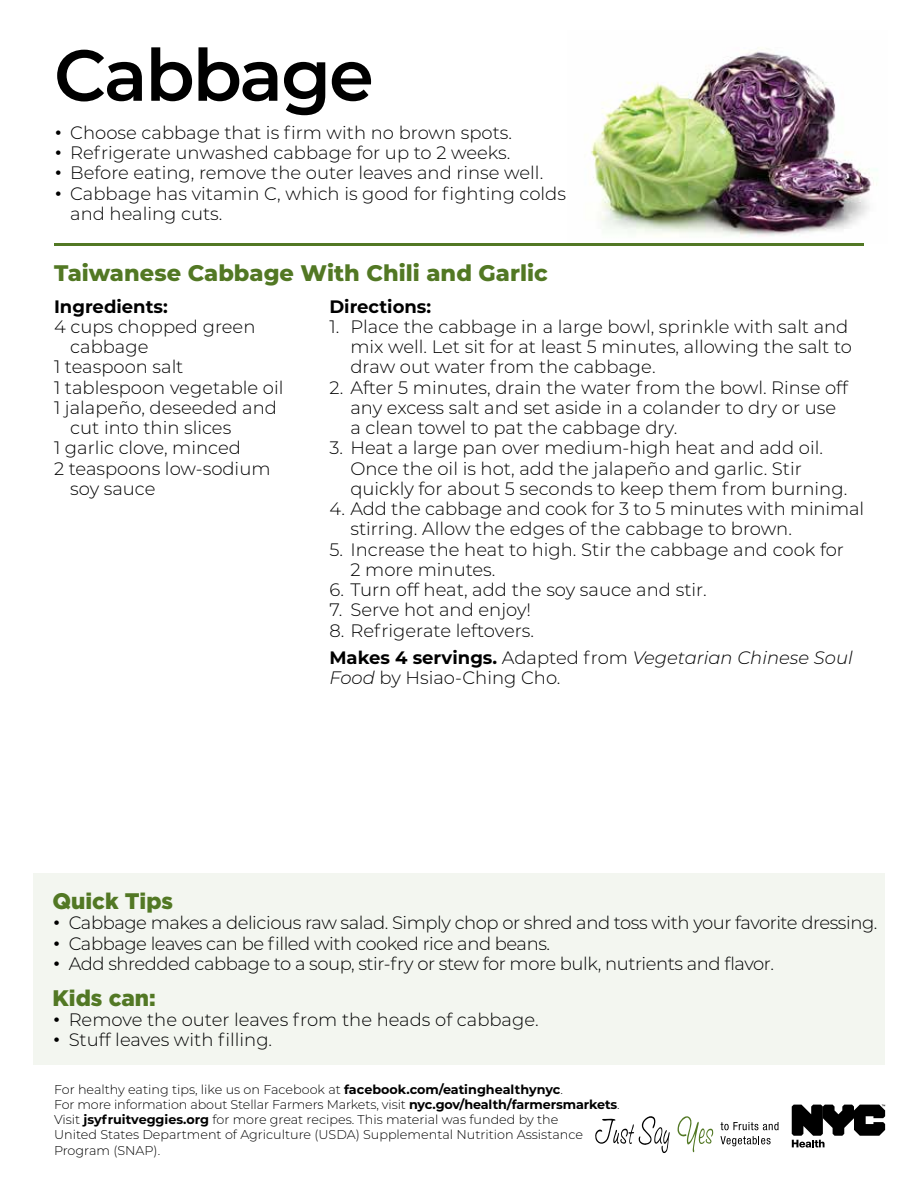
<style>
.page{position:relative;width:918px;height:1188px;background:#fff}
.page>*{position:absolute;margin:0;border:0;box-sizing:border-box;transform-origin:0 0}
.t1{font:600 72px "Montserrat";letter-spacing:-.03em;color:#000}
.t2{font:800 22.5px "Montserrat";color:#527824}
.t3{font:900 22.5px "Gotham";color:#527824}
.t4{font:300 18px/20.2px "Montserrat";color:#000}
.t5{font:300 18px "Montserrat";letter-spacing:-.025em;color:#000}
.t6{font:700 18px "Montserrat";color:#000}
.t7{font:300 12.75px/15.3px "Montserrat";color:#000}
.s1{font-family:"Gotham"}
.s2{font-weight:700}
.s3{font-style:italic}
</style>
<div class="page">
<svg style="left:792px;top:1105px;width:93px;height:43px"></svg>
<svg style="left:721px;top:1122px;width:58px;height:8px"></svg>
<svg style="left:720px;top:1136px;width:51px;height:10px"></svg>
<svg style="left:595px;top:1116px;width:75px;height:37px"></svg>
<svg style="left:677px;top:1116px;width:36px;height:36px"></svg>
<img style="left:591px;top:47px;width:286px;height:189px">
<hr style="left:54px;top:243px;width:810px;height:3px;background:#527824">
<div style="left:33px;top:873px;width:852px;height:191px;background:#f3f6f0"></div>
<h1 class="t1" style="left:54px;top:24px;width:321px">Cabbage</h1>
<p class="t4" style="left:54px;top:122px;width:460px"><span class="s1">•</span> Choose cabbage that is firm with no brown spots.</p>
<p class="t4" style="left:54px;top:142px;width:458px"><span class="s1">•</span> Refrigerate unwashed cabbage for up to 2 weeks.</p>
<p class="t4" style="left:54px;top:162px;width:491px"><span class="s1">•</span> Before eating, remove the outer leaves and rinse well.</p>
<p class="t4" style="left:70px;top:183px;width:497px;text-indent:-16px"><span class="s1">•</span> Cabbage has vitamin C, which is good for fighting colds and healing cuts.</p>
<p class="t2" style="left:54px;top:256px;width:495px">Taiwanese Cabbage With Chili and Garlic</p>
<p class="t6" style="left:54px;top:293px;width:115px">Ingredients:</p>
<p class="t4" style="left:54px;top:316px;width:203px">4 cups chopped green</p>
<p class="t4" style="left:70px;top:336px;width:80px">cabbage</p>
<p class="t4" style="left:54px;top:356px;width:131px">1 teaspoon salt</p>
<p class="t4" style="left:54px;top:376px;width:231px">1 tablespoon vegetable oil</p>
<p class="t4" style="left:54px;top:397px;width:224px">1 jalapeño, deseeded and</p>
<p class="t4" style="left:70px;top:417px;width:163px">cut into thin slices</p>
<p class="t4" style="left:54px;top:437px;width:189px">1 garlic clove, minced</p>
<p class="t4" style="left:54px;top:457px;width:218px">2 teaspoons low-sodium</p>
<p class="t4" style="left:70px;top:478px;width:87px">soy sauce</p>
<p class="t6" style="left:329px;top:293px;width:103px">Directions:</p>
<p class="t4" style="left:350px;top:316px;width:503px;text-indent:-21px">1. Place the cabbage in a large bowl, sprinkle with salt and mix well. Let sit for at least 5 minutes, allowing the salt to draw out water from the cabbage.</p>
<p class="t4" style="left:350px;top:376px;width:499px;text-indent:-21px">2. After 5 minutes, drain the water from the bowl. Rinse off any excess salt and set aside in a colander to dry or use a clean towel to pat the cabbage dry.</p>
<p class="t4" style="left:350px;top:437px;width:498px;text-indent:-21px">3. Heat a large pan over medium-high heat and add oil.<br>Once the oil is hot, add the jalapeño and garlic. Stir quickly for about 5 seconds to keep them from burning.</p>
<p class="t4" style="left:350px;top:498px;width:515px;text-indent:-21px">4. Add the cabbage and cook for 3 to 5 minutes with minimal stirring. Allow the edges of the cabbage to brown.</p>
<p class="t4" style="left:350px;top:538px;width:495px;text-indent:-21px">5. Increase the heat to high. Stir the cabbage and cook for<br>2 more minutes.</p>
<p class="t4" style="left:329px;top:579px;width:379px">6. Turn off heat, add the soy sauce and stir.</p>
<p class="t4" style="left:329px;top:599px;width:203px">7. Serve hot and enjoy!</p>
<p class="t4" style="left:329px;top:616px;width:525px;line-height:27px">8. Refrigerate leftovers.<br><span class="s2">Makes 4 servings.</span> Adapted from <span class="s3">Vegetarian Chinese Soul</span></p>
<p class="t4" style="left:329px;top:667px;width:233px"><span class="s3">Food</span> by Hsiao-Ching Cho.</p>
<p class="t3" style="left:52px;top:886px;width:122px">Quick Tips</p>
<p class="t5" style="left:52px;top:911px;width:827px"><span class="s1">•</span> Cabbage makes a delicious raw salad. Simply chop or shred and toss with your favorite dressing.</p>
<p class="t5" style="left:52px;top:931px;width:499px"><span class="s1">•</span> Cabbage leaves can be filled with cooked rice and beans.</p>
<p class="t5" style="left:52px;top:951px;width:723px"><span class="s1">•</span> Add shredded cabbage to a soup, stir-fry or stew for more bulk, nutrients and flavor.</p>
<p class="t3" style="left:52px;top:982px;width:105px">Kids can:</p>
<p class="t4" style="left:52px;top:1009px;width:488px"><span class="s1">•</span> Remove the outer leaves from the heads of cabbage.</p>
<p class="t4" style="left:52px;top:1029px;width:221px"><span class="s1">•</span> Stuff leaves with filling.</p>
<p class="t7" style="left:54px;top:1081px;width:567px">For healthy eating tips, like us on Facebook at <span class="s2">facebook.com/eatinghealthynyc</span>.<br>For more information about Stellar Farmers Markets, visit <span class="s2">nyc.gov/health/farmersmarkets</span>.<br>Visit <span class="s2">jsyfruitveggies.org</span> for more great recipes. This material was funded by the<br>United States Department of Agriculture (USDA) Supplemental Nutrition Assistance Program (SNAP).</p>
</div>
